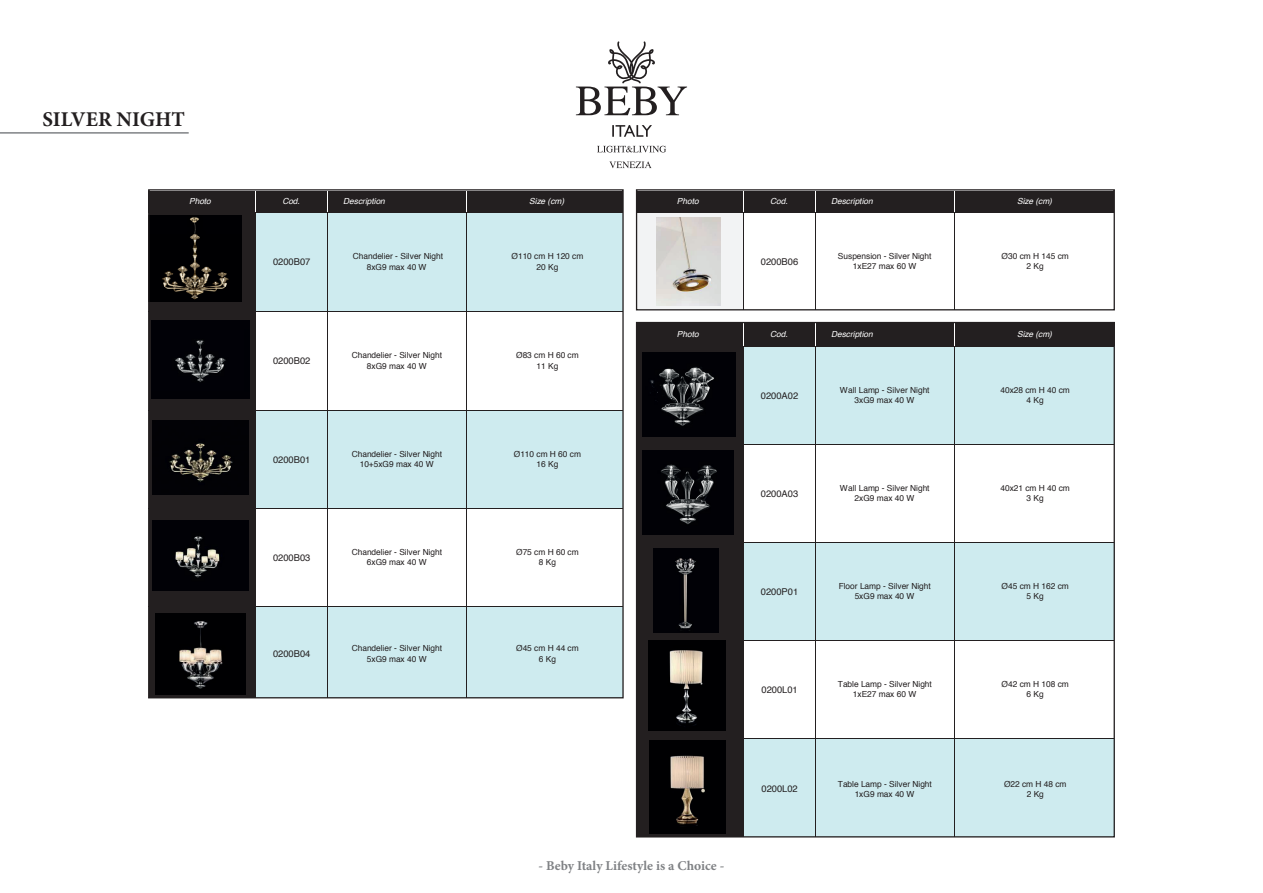
<style>
.page{position:relative;width:1263px;height:893px;background:#fff}
.page>*{position:absolute;margin:0;border:0;box-sizing:border-box;transform-origin:0 0}
.t1{font:700 21px "Minion Pro";color:#231f20}
.t2{font:700 13.5px "Minion Pro";color:#808285}
.t3{font:9.3px "Helvetica";letter-spacing:-.005em;color:#231f20}
.t4{font:8.4px/10.5px "Helvetica";letter-spacing:-.005em;color:#231f20;text-align:center}
.t5{font:italic 8.4px "Helvetica";letter-spacing:-.005em;color:#fff}
</style>
<div class="page">
<svg style="left:576px;top:41px;width:111px;height:74px"></svg>
<svg style="left:612px;top:125px;width:40px;height:12px"></svg>
<svg style="left:597px;top:146px;width:69px;height:6px"></svg>
<svg style="left:609px;top:161px;width:42px;height:7px"></svg>
<div style="left:149px;top:190px;width:474px;height:22px;background:#231f20"></div>
<div style="left:149px;top:212px;width:106px;height:99px;background:#231f20"></div>
<div style="left:255px;top:212px;width:368px;height:99px;background:#ceebef"></div>
<div style="left:149px;top:311px;width:106px;height:100px;background:#231f20"></div>
<div style="left:149px;top:410px;width:106px;height:99px;background:#231f20"></div>
<div style="left:255px;top:410px;width:368px;height:99px;background:#ceebef"></div>
<div style="left:149px;top:508px;width:106px;height:98px;background:#231f20"></div>
<div style="left:149px;top:606px;width:106px;height:92px;background:#231f20"></div>
<div style="left:255px;top:606px;width:368px;height:92px;background:#ceebef"></div>
<svg style="left:255px;top:191px;width:1px;height:21px"></svg>
<svg style="left:327px;top:191px;width:1px;height:21px"></svg>
<svg style="left:466px;top:191px;width:1px;height:21px"></svg>
<hr style="left:328px;top:213px;width:1px;height:98px;background:#231f20">
<hr style="left:466px;top:213px;width:1px;height:98px;background:#231f20">
<hr style="left:328px;top:312px;width:1px;height:98px;background:#231f20">
<hr style="left:466px;top:312px;width:1px;height:98px;background:#231f20">
<hr style="left:328px;top:411px;width:1px;height:97px;background:#231f20">
<hr style="left:466px;top:411px;width:1px;height:97px;background:#231f20">
<hr style="left:328px;top:509px;width:1px;height:97px;background:#231f20">
<hr style="left:466px;top:509px;width:1px;height:97px;background:#231f20">
<hr style="left:255px;top:213px;width:1px;height:485px;background:#231f20">
<hr style="left:328px;top:606px;width:1px;height:92px;background:#231f20">
<hr style="left:466px;top:606px;width:1px;height:92px;background:#231f20">
<hr style="left:149px;top:212px;width:474px;height:1px;background:#231f20">
<hr style="left:149px;top:311px;width:474px;height:1px;background:#231f20">
<hr style="left:149px;top:410px;width:474px;height:1px;background:#231f20">
<hr style="left:149px;top:508px;width:474px;height:1px;background:#231f20">
<hr style="left:149px;top:606px;width:474px;height:1px;background:#231f20">
<img style="left:151px;top:320px;width:99px;height:78px">
<img style="left:152px;top:420px;width:97px;height:75px">
<img style="left:152px;top:521px;width:97px;height:69px">
<img style="left:156px;top:614px;width:89px;height:81px">
<img style="left:150px;top:216px;width:91px;height:86px">
<div style="left:636px;top:190px;width:478px;height:22px;background:#231f20"></div>
<div style="left:636px;top:212px;width:107px;height:98px;background:#f2f3f4"></div>
<svg style="left:743px;top:191px;width:1px;height:21px"></svg>
<svg style="left:815px;top:191px;width:1px;height:21px"></svg>
<svg style="left:954px;top:191px;width:1px;height:21px"></svg>
<hr style="left:743px;top:213px;width:1px;height:97px;background:#231f20">
<hr style="left:815px;top:213px;width:1px;height:97px;background:#231f20">
<hr style="left:954px;top:213px;width:1px;height:97px;background:#231f20">
<hr style="left:636px;top:212px;width:478px;height:1px;background:#231f20">
<img style="left:656px;top:217px;width:64px;height:88px">
<div style="left:636px;top:189px;width:479px;height:121px;border:1px solid #231f20"></div>
<div style="left:636px;top:323px;width:107px;height:23px;background:#231f20"></div>
<div style="left:743px;top:323px;width:371px;height:23px;background:#231f20"></div>
<div style="left:636px;top:346px;width:107px;height:99px;background:#231f20"></div>
<div style="left:743px;top:346px;width:371px;height:99px;background:#ceebef"></div>
<div style="left:636px;top:445px;width:107px;height:98px;background:#231f20"></div>
<div style="left:636px;top:543px;width:107px;height:98px;background:#231f20"></div>
<div style="left:743px;top:543px;width:371px;height:98px;background:#ceebef"></div>
<div style="left:636px;top:641px;width:107px;height:97px;background:#231f20"></div>
<div style="left:636px;top:738px;width:107px;height:99px;background:#231f20"></div>
<div style="left:743px;top:738px;width:371px;height:99px;background:#ceebef"></div>
<svg style="left:743px;top:324px;width:1px;height:22px"></svg>
<svg style="left:815px;top:324px;width:1px;height:22px"></svg>
<svg style="left:954px;top:324px;width:1px;height:22px"></svg>
<hr style="left:815px;top:346px;width:1px;height:98px;background:#231f20">
<hr style="left:954px;top:346px;width:1px;height:98px;background:#231f20">
<hr style="left:815px;top:445px;width:1px;height:97px;background:#231f20">
<hr style="left:954px;top:445px;width:1px;height:97px;background:#231f20">
<hr style="left:815px;top:543px;width:1px;height:97px;background:#231f20">
<hr style="left:954px;top:543px;width:1px;height:97px;background:#231f20">
<hr style="left:815px;top:641px;width:1px;height:97px;background:#231f20">
<hr style="left:954px;top:641px;width:1px;height:97px;background:#231f20">
<hr style="left:743px;top:346px;width:1px;height:491px;background:#231f20">
<hr style="left:815px;top:739px;width:1px;height:98px;background:#231f20">
<hr style="left:954px;top:739px;width:1px;height:98px;background:#231f20">
<hr style="left:636px;top:346px;width:478px;height:1px;background:#231f20">
<hr style="left:636px;top:444px;width:478px;height:1px;background:#231f20">
<hr style="left:636px;top:542px;width:478px;height:1px;background:#231f20">
<hr style="left:636px;top:640px;width:478px;height:1px;background:#231f20">
<hr style="left:636px;top:738px;width:478px;height:1px;background:#231f20">
<img style="left:643px;top:352px;width:92px;height:84px">
<img style="left:643px;top:451px;width:91px;height:84px">
<img style="left:654px;top:549px;width:64px;height:84px">
<img style="left:650px;top:740px;width:75px;height:93px">
<img style="left:648px;top:640px;width:77px;height:90px">
<hr style="left:0;top:132px;width:189px;height:2px;background:#808285">
<h1 class="t1" style="left:43px;top:104px;width:144px">SILVER NIGHT</h1>
<p class="t5" style="left:529px;top:194px;width:36px">Size (cm)</p>
<p class="t5" style="left:189px;top:195px;width:23px">Photo</p>
<p class="t5" style="left:282px;top:195px;width:19px">Cod.</p>
<p class="t5" style="left:343px;top:195px;width:43px">Description</p>
<p class="t5" style="left:676px;top:195px;width:42px">Color Card</p>
<p class="t5" style="left:677px;top:195px;width:23px">Photo</p>
<p class="t5" style="left:770px;top:195px;width:19px">Cod.</p>
<p class="t5" style="left:831px;top:195px;width:43px">Description</p>
<p class="t5" style="left:1017px;top:194px;width:36px">Size (cm)</p>
<p class="t4" style="left:838px;top:251px;width:95px">Suspension - Silver Night<br>1xE27 max 60 W</p>
<p class="t4" style="left:1002px;top:251px;width:69px">Ø30 cm H 145 cm<br>2 Kg</p>
<p class="t4" style="left:353px;top:251px;width:92px">Chandelier - Silver Night<br>8xG9 max 40 W</p>
<p class="t4" style="left:512px;top:251px;width:73px">Ø110 cm H 120 cm<br>20 Kg</p>
<p class="t3" style="left:273px;top:255px;width:39px">0200B07</p>
<p class="t3" style="left:769px;top:255px;width:8px">€</p>
<p class="t3" style="left:865px;top:255px;width:60px">16.360,00 €</p>
<p class="t3" style="left:1011px;top:255px;width:43px">13.450,00</p>
<p class="t3" style="left:761px;top:254px;width:39px">0200B06</p>
<p class="t5" style="left:677px;top:328px;width:23px">Photo</p>
<p class="t5" style="left:770px;top:328px;width:19px">Cod.</p>
<p class="t5" style="left:831px;top:328px;width:43px">Description</p>
<p class="t5" style="left:1017px;top:327px;width:36px">Size (cm)</p>
<p class="t3" style="left:273px;top:354px;width:39px">0200B02</p>
<p class="t4" style="left:352px;top:350px;width:92px">Chandelier - Silver Night<br>8xG9 max 40 W</p>
<p class="t4" style="left:516px;top:350px;width:64px">Ø83 cm H 60 cm<br>11 Kg</p>
<p class="t3" style="left:761px;top:388px;width:39px">0200A02</p>
<p class="t4" style="left:840px;top:385px;width:91px">Wall Lamp - Silver Night<br>3xG9 max 40 W</p>
<p class="t4" style="left:1000px;top:385px;width:71px">40x28 cm H 40 cm<br>4 Kg</p>
<p class="t3" style="left:273px;top:452px;width:39px">0200B01</p>
<p class="t4" style="left:352px;top:449px;width:92px">Chandelier - Silver Night<br>10+5xG9 max 40 W</p>
<p class="t4" style="left:514px;top:449px;width:69px">Ø110 cm H 60 cm<br>16 Kg</p>
<p class="t3" style="left:761px;top:486px;width:39px">0200A03</p>
<p class="t4" style="left:840px;top:483px;width:91px">Wall Lamp - Silver Night<br>2xG9 max 40 W</p>
<p class="t4" style="left:1000px;top:483px;width:71px">40x21 cm H 40 cm<br>3 Kg</p>
<p class="t3" style="left:273px;top:550px;width:39px">0200B03</p>
<p class="t4" style="left:352px;top:547px;width:92px">Chandelier - Silver Night<br>6xG9 max 40 W</p>
<p class="t4" style="left:516px;top:547px;width:64px">Ø75 cm H 60 cm<br>8 Kg</p>
<p class="t3" style="left:761px;top:584px;width:39px">0200P01</p>
<p class="t4" style="left:839px;top:581px;width:94px">Floor Lamp - Silver Night<br>5xG9 max 40 W</p>
<p class="t4" style="left:1002px;top:581px;width:69px">Ø45 cm H 162 cm<br>5 Kg</p>
<p class="t3" style="left:273px;top:647px;width:39px">0200B04</p>
<p class="t4" style="left:352px;top:643px;width:92px">Chandelier - Silver Night<br>5xG9 max 40 W</p>
<p class="t4" style="left:516px;top:643px;width:64px">Ø45 cm H 44 cm<br>6 Kg</p>
<p class="t3" style="left:761px;top:682px;width:38px">0200L01</p>
<p class="t4" style="left:838px;top:679px;width:96px">Table Lamp - Silver Night<br>1xE27 max 60 W</p>
<p class="t4" style="left:1002px;top:679px;width:69px">Ø42 cm H 108 cm<br>6 Kg</p>
<p class="t3" style="left:761px;top:782px;width:38px">0200L02</p>
<p class="t4" style="left:1004px;top:778px;width:64px">Ø22 cm H 48 cm<br>2 Kg</p>
<p class="t4" style="left:838px;top:778px;width:96px">Table Lamp - Silver Night<br>1xG9 max 40 W</p>
<h2 class="t2" style="left:539px;top:856px;width:187px">- Beby Italy Lifestyle is a Choice -</h2>
</div>
